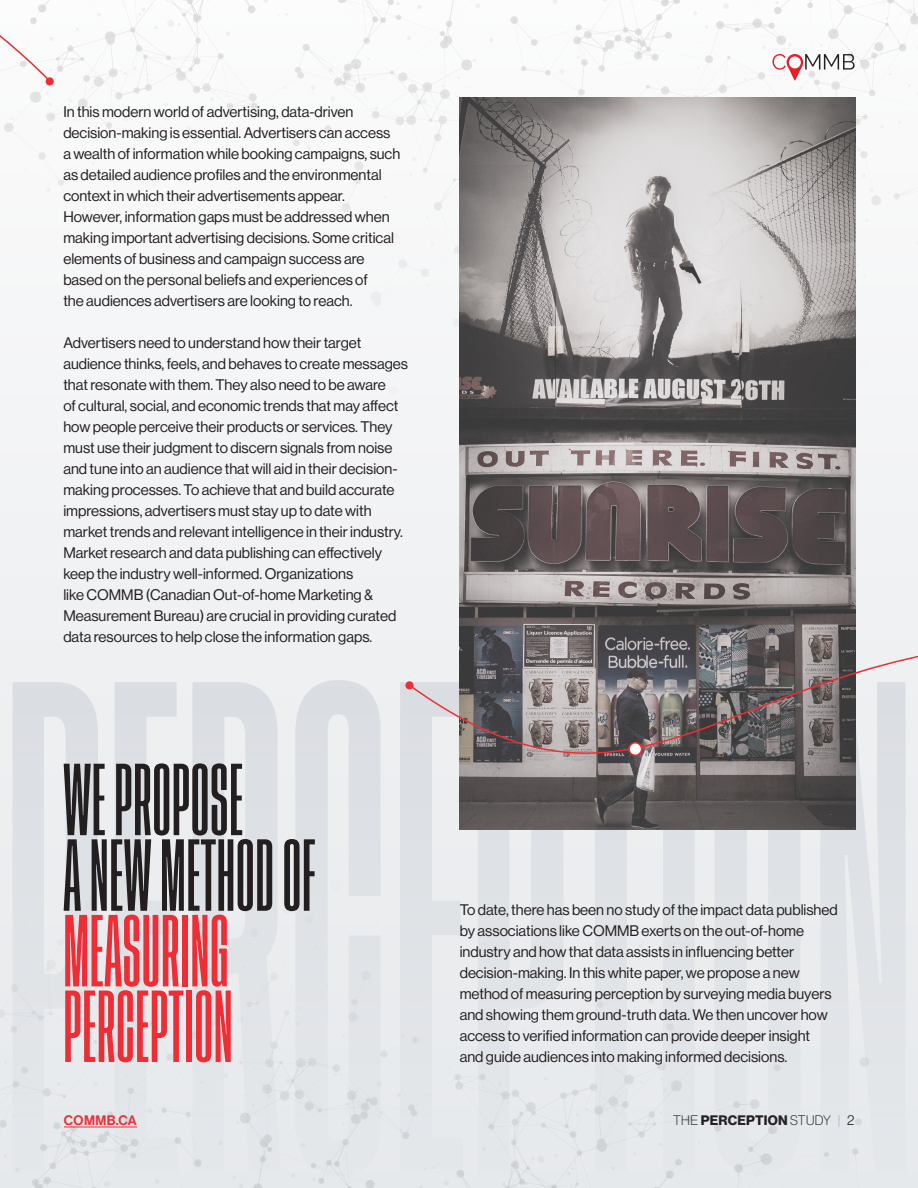
<style>
.page{position:relative;width:918px;height:1188px;background:#f5f5f7}
.page>*{position:absolute;margin:0;border:0;box-sizing:border-box;transform-origin:0 0}
.t1{font:600 75.6px/75.6px "Tusker Grotesk 2600";letter-spacing:.01em;color:#231f20}
.t2{font:15px/21px "Neue Haas Display";color:#231f20}
.t3{font:13.5px "N Haas Grotesk DS Pro 75 Bd";letter-spacing:.015em;color:#231f20}
.t4{font:13.5px "Neue Haas Display Mediu";letter-spacing:.03em;color:#ee2d34}
.s1{color:#ee2d34}
.s2{font-family:"Neue Haas Display";font-weight:100}
.s3{font-family:"Neue Haas Display";font-weight:100;color:#acb2b9}
.s4{font-family:"Neue Haas Display";font-weight:300}
</style>
<div class="page">
<svg style="left:772px;top:54px;width:83px;height:27px"></svg>
<svg style="left:12px;top:680px;width:894px;height:496px;fill:#e3e7ea"></svg>
<img style="left:460px;top:98px;width:395px;height:500px">
<svg style="left:0;top:0;width:54px;height:86px"></svg>
<svg style="left:408px;top:598px;width:510px;height:417px"></svg>
<div style="left:629px;top:742px;width:13px;height:14px;background:#fff;border-radius:6px"></div>
<div style="left:628px;top:742px;width:15px;height:14px;border:2px solid #ee2d34;border-radius:6px"></div>
<div style="left:405px;top:681px;width:9px;height:9px;background:#ee2d34;border-radius:50%"></div>
<p class="t2" style="left:63px;top:101px;width:338px">In this modern world of advertising, data-driven decision-making is essential. Advertisers can access a wealth of information while booking campaigns, such as detailed audience profiles and the environmental context in which their advertisements appear.<br>However, information gaps must be addressed when making important advertising decisions. Some critical elements of business and campaign success are based on the personal beliefs and experiences of<br>the audiences advertisers are looking to reach.</p>
<p class="t2" style="left:63px;top:332px;width:346px">Advertisers need to understand how their target audience thinks, feels, and behaves to create messages that resonate with them. They also need to be aware<br>of cultural, social, and economic trends that may affect how people perceive their products or services. They must use their judgment to discern signals from noise and tune into an audience that will aid in their decision&shy;making processes. To achieve that and build accurate impressions, advertisers must stay up to date with market trends and relevant intelligence in their industry.<br>Market research and data publishing can effectively keep the industry well-informed. Organizations<br>like COMMB (Canadian Out-of-home Marketing &amp; Measurement Bureau) are crucial in providing curated data resources to help close the information gaps.</p>
<p class="t1" style="left:63px;top:767px;width:253px">WE PROPOSE<br>ANEW METHOD OF<br><span class="s1">MEASURING<br>PERCEPTION</span></p>
<p class="t2" style="left:460px;top:899px;width:380px">To date, there has been no study of the impact data published by associations like COMMB exerts on the out-of-home industry and how that data assists in influencing better decision-making. In this white paper, we propose a new method of measuring perception by surveying media buyers and showing them ground-truth data. We then uncover how access to verified information can provide deeper insight<br>and guide audiences into making informed decisions.</p>
<p class="t4" style="left:64px;top:1112px;width:74px">COMMB.CA</p>
<p class="t3" style="left:673px;top:1112px;width:183px"><span class="s2">THE</span> PERCEPTION <span class="s2">STUDY</span> <span class="s3">|</span> <span class="s4">2</span></p>
</div>
